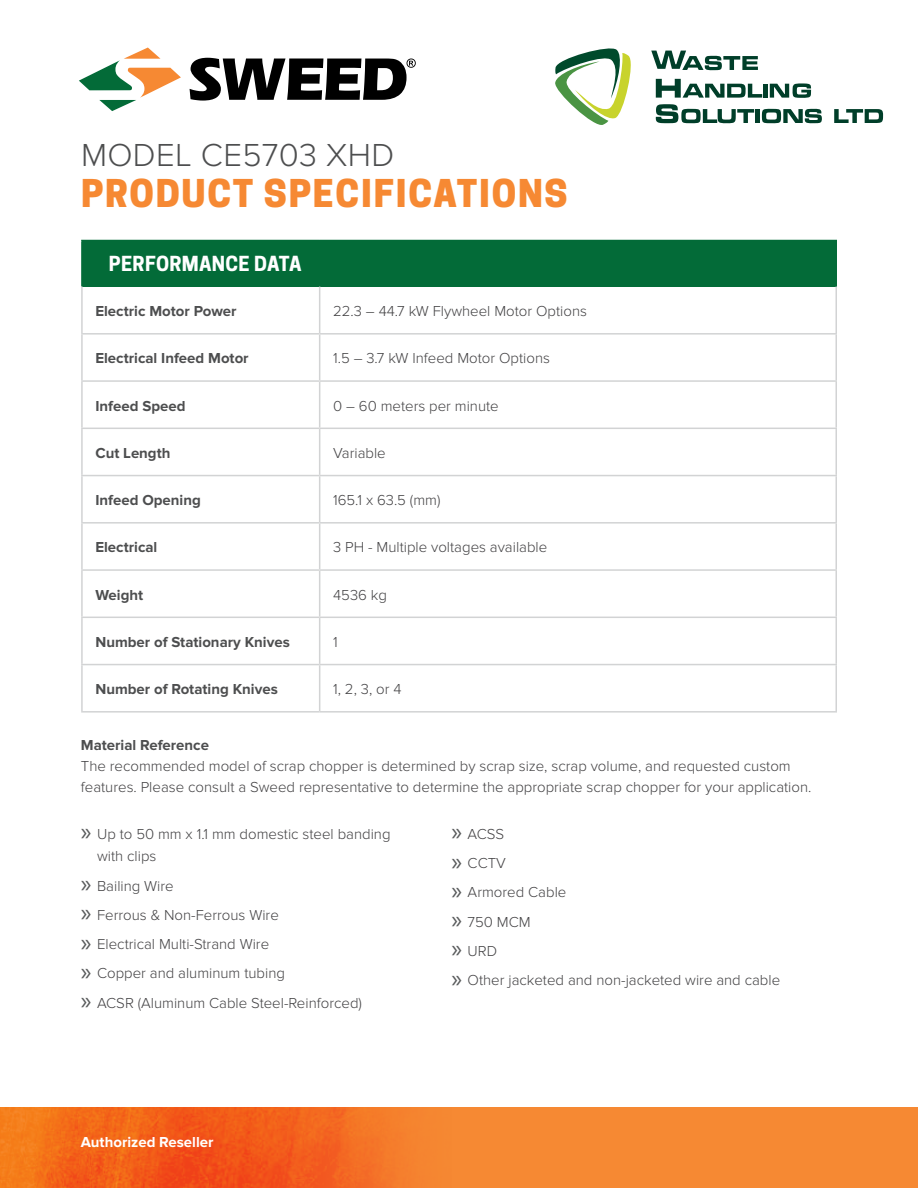
<style>
.page{position:relative;width:918px;height:1188px;background:#fff}
.page>*{position:absolute;margin:0;border:0;box-sizing:border-box;transform-origin:0 0}
.t1{font:800 36px "Cooper Hewitt";letter-spacing:.05em;color:#f68933}
.t2{font:300 33px "Proxima Nova";letter-spacing:.01em;color:#4d4e4f}
.t3{font:700 19.5px "Cooper Hewitt";letter-spacing:.015em;color:#fff}
.t4{font:300 15px/29.2px "Proxima Nova";color:#424143}
.t5{font:700 15px "Proxima Nova";color:#4d4e4f}
.t6{font:700 15px "Proxima Nova";color:#fff}
.s1{font-family:"Myriad Pro";font-weight:400;font-size:25.5px;color:#585a5b}
</style>
<div class="page">
<svg style="left:79px;top:48px;width:102px;height:63px"></svg>
<svg style="left:190px;top:58px;width:226px;height:43px"></svg>
<svg style="left:83px;top:465px;width:753px;height:246px"></svg>
<div style="left:0;top:1107px;width:918px;height:81px;background:#f68933"></div>
<img style="left:0;top:1107px;width:409px;height:81px">
<div style="left:82px;top:241px;width:754px;height:46px;background:#036b38"></div>
<hr style="left:81px;top:240px;width:239px;height:1px;background:#036b38">
<hr style="left:81px;top:241px;width:2px;height:46px;background:#036b38">
<hr style="left:320px;top:240px;width:517px;height:1px;background:#036b38">
<hr style="left:836px;top:241px;width:1px;height:46px;background:#036b38">
<hr style="left:81px;top:287px;width:2px;height:46px;background:#d2d3d4">
<hr style="left:319px;top:287px;width:1px;height:46px;background:#d2d3d4">
<hr style="left:836px;top:287px;width:1px;height:46px;background:#d2d3d4">
<hr style="left:81px;top:333px;width:239px;height:2px;background:#d2d3d4">
<hr style="left:81px;top:335px;width:2px;height:45px;background:#d2d3d4">
<hr style="left:320px;top:333px;width:517px;height:2px;background:#d2d3d4">
<hr style="left:319px;top:335px;width:1px;height:45px;background:#d2d3d4">
<hr style="left:836px;top:335px;width:1px;height:45px;background:#d2d3d4">
<hr style="left:81px;top:380px;width:239px;height:2px;background:#d2d3d4">
<hr style="left:81px;top:382px;width:2px;height:46px;background:#d2d3d4">
<hr style="left:320px;top:380px;width:517px;height:2px;background:#d2d3d4">
<hr style="left:319px;top:382px;width:1px;height:46px;background:#d2d3d4">
<hr style="left:836px;top:382px;width:1px;height:46px;background:#d2d3d4">
<hr style="left:81px;top:428px;width:239px;height:1px;background:#d2d3d4">
<hr style="left:81px;top:429px;width:2px;height:46px;background:#d2d3d4">
<hr style="left:320px;top:428px;width:517px;height:1px;background:#d2d3d4">
<hr style="left:319px;top:429px;width:1px;height:46px;background:#d2d3d4">
<hr style="left:836px;top:429px;width:1px;height:46px;background:#d2d3d4">
<hr style="left:81px;top:475px;width:239px;height:1px;background:#d2d3d4">
<hr style="left:81px;top:476px;width:2px;height:46px;background:#d2d3d4">
<hr style="left:320px;top:475px;width:517px;height:1px;background:#d2d3d4">
<hr style="left:319px;top:476px;width:1px;height:46px;background:#d2d3d4">
<hr style="left:836px;top:476px;width:1px;height:46px;background:#d2d3d4">
<hr style="left:81px;top:522px;width:239px;height:2px;background:#d2d3d4">
<hr style="left:81px;top:524px;width:2px;height:45px;background:#d2d3d4">
<hr style="left:320px;top:522px;width:517px;height:2px;background:#d2d3d4">
<hr style="left:319px;top:524px;width:1px;height:45px;background:#d2d3d4">
<hr style="left:836px;top:524px;width:1px;height:45px;background:#d2d3d4">
<hr style="left:81px;top:569px;width:239px;height:2px;background:#d2d3d4">
<hr style="left:81px;top:571px;width:2px;height:46px;background:#d2d3d4">
<hr style="left:320px;top:569px;width:517px;height:2px;background:#d2d3d4">
<hr style="left:319px;top:571px;width:1px;height:46px;background:#d2d3d4">
<hr style="left:836px;top:571px;width:1px;height:46px;background:#d2d3d4">
<hr style="left:81px;top:617px;width:239px;height:1px;background:#d2d3d4">
<hr style="left:81px;top:618px;width:2px;height:46px;background:#d2d3d4">
<hr style="left:320px;top:617px;width:517px;height:1px;background:#d2d3d4">
<hr style="left:319px;top:618px;width:1px;height:46px;background:#d2d3d4">
<hr style="left:836px;top:618px;width:1px;height:46px;background:#d2d3d4">
<hr style="left:81px;top:664px;width:239px;height:1px;background:#d2d3d4">
<hr style="left:81px;top:665px;width:2px;height:46px;background:#d2d3d4">
<hr style="left:320px;top:664px;width:517px;height:1px;background:#d2d3d4">
<hr style="left:319px;top:665px;width:1px;height:46px;background:#d2d3d4">
<hr style="left:836px;top:665px;width:1px;height:46px;background:#d2d3d4">
<hr style="left:81px;top:711px;width:239px;height:2px;background:#d2d3d4">
<hr style="left:320px;top:711px;width:517px;height:2px;background:#d2d3d4">
<svg style="left:555px;top:48px;width:76px;height:77px"></svg>
<svg style="left:651px;top:51px;width:107px;height:19px"></svg>
<svg style="left:656px;top:79px;width:106px;height:19px"></svg>
<div style="left:763px;top:84px;width:5px;height:14px;background:#003e29"></div>
<svg style="left:770px;top:83px;width:41px;height:15px"></svg>
<svg style="left:656px;top:104px;width:98px;height:19px"></svg>
<div style="left:755px;top:109px;width:5px;height:14px;background:#003e29"></div>
<svg style="left:762px;top:109px;width:60px;height:14px"></svg>
<svg style="left:834px;top:109px;width:49px;height:14px"></svg>
<h2 class="t2" style="left:81px;top:136px;width:315px">MODEL CE5703 XHD</h2>
<h1 class="t1" style="left:81px;top:172px;width:488px">PRODUCT SPECIFICATIONS</h1>
<h3 class="t3" style="left:109px;top:252px;width:194px">PERFORMANCE DATA</h3>
<p class="t5" style="left:95px;top:302px;width:143px">Electric Motor Power</p>
<p class="t4" style="left:333px;top:297px;width:255px">22.3 – 44.7 kW Flywheel Motor Options</p>
<p class="t5" style="left:95px;top:350px;width:155px">Electrical Infeed Motor</p>
<p class="t4" style="left:333px;top:344px;width:218px">1.5 – 3.7 kW Infeed Motor Options</p>
<p class="t5" style="left:95px;top:397px;width:92px">Infeed Speed</p>
<p class="t4" style="left:333px;top:391px;width:167px">0 – 60 meters per minute</p>
<p class="t5" style="left:95px;top:444px;width:77px">Cut Length</p>
<p class="t4" style="left:333px;top:438px;width:54px">Variable</p>
<p class="t5" style="left:95px;top:491px;width:107px">Infeed Opening</p>
<p class="t4" style="left:333px;top:486px;width:109px">165.1 x 63.5 (mm)</p>
<p class="t5" style="left:95px;top:539px;width:64px">Electrical</p>
<p class="t4" style="left:333px;top:533px;width:216px">3 PH - Multiple voltages available</p>
<p class="t5" style="left:95px;top:586px;width:49px">Weight</p>
<p class="t4" style="left:333px;top:580px;width:55px">4536 kg</p>
<p class="t5" style="left:95px;top:633px;width:196px">Number of Stationary Knives</p>
<p class="t4" style="left:333px;top:627px;width:6px">1</p>
<p class="t5" style="left:95px;top:680px;width:184px">Number of Rotating Knives</p>
<p class="t4" style="left:333px;top:675px;width:70px">1, 2, 3, or 4</p>
<p class="t5" style="left:81px;top:737px;width:130px">Material Reference</p>
<p class="t4" style="left:81px;top:756px;width:732px;line-height:21px">The recommended model of scrap chopper is determined by scrap size, scrap volume, and requested custom features. Please consult a Sweed representative to determine the appropriate scrap chopper for your application.</p>
<p class="t4" style="left:451px;top:819px;width:330px"><span class="s1">»</span> ACSS<br><span class="s1">»</span> CCTV<br><span class="s1">»</span> Armored Cable<br><span class="s1">»</span> 750 MCM<br><span class="s1">»</span> URD<br><span class="s1">»</span> Other jacketed and non-jacketed wire and cable</p>
<p class="t4" style="left:97px;top:823px;width:295px;line-height:22.5px;text-indent:-16px"><span class="s1">»</span> Up to 50 mm x 1.1 mm domestic steel banding with clips</p>
<p class="t4" style="left:81px;top:871px;width:283px"><span class="s1">»</span> Bailing Wire<br><span class="s1">»</span> Ferrous &amp; Non-Ferrous Wire<br><span class="s1">»</span> Electrical Multi-Strand Wire<br><span class="s1">»</span> Copper and aluminum tubing<br><span class="s1">»</span> ACSR (Aluminum Cable Steel-Reinforced)</p>
<p class="t6" style="left:81px;top:1133px;width:134px">Authorized Reseller</p>
</div>
